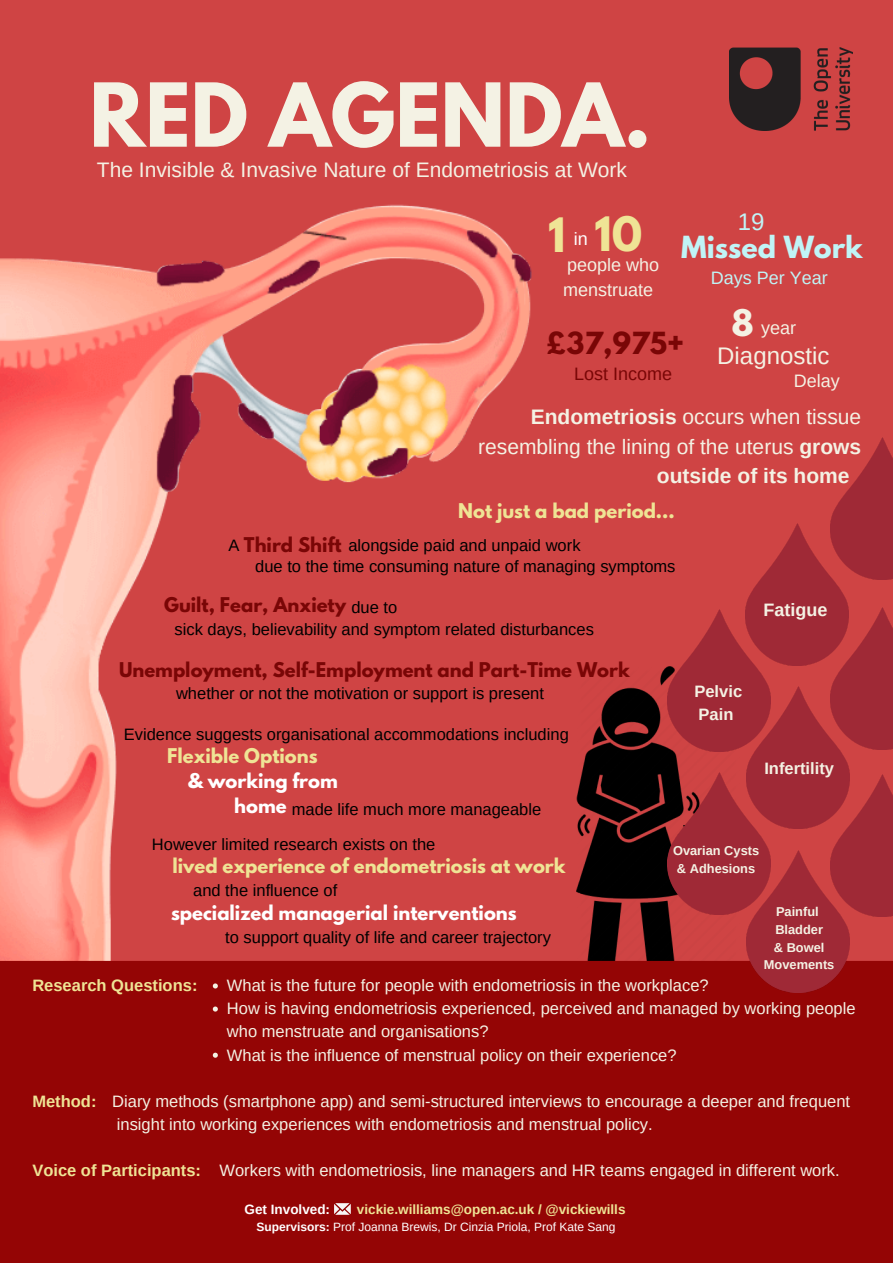
<style>
.page{position:relative;width:893px;height:1263px;background:#cf4444}
.page>*{position:absolute;margin:0;border:0;box-sizing:border-box;transform-origin:0 0}
.t1{font:700 78px "League Spartan";color:#f4f2e4}
.t2{font:700 42px "League Spartan";color:#efe495}
.t3{font:700 32.47px "League Spartan";color:#f4f2e4}
.t4{font:700 27px "League Spartan";color:#c0f4f6}
.t5{font:700 27px "League Spartan";color:#790606}
.t6{font:24px "Arimo";color:#f4f2e4}
.t7{font:24px "Arimo";color:#c0f4f6}
.t8{font:21px "Arimo";color:#f4f2e4}
.t9{font:700 21px "Arimo";color:#f4f2e4}
.t10{font:700 18px "League Spartan";color:#efe495}
.t11{font:700 18px "League Spartan";color:#790606}
.t12{font:700 18px/24.8px "League Spartan";color:#fff;text-align:center}
.t13{font:18px/24.8px "Arimo";color:#f4f2e4}
.t14{font:18px "Arimo";color:#c0f4f6}
.t15{font:18px "Arimo";color:#790606}
.t16{font:700 18px "Arimo";color:#f4f2e4}
.t17{font:18px "Arimo";color:#fff}
.t18{font:16.5px/23.1px "Arimo";color:#f4f2e4}
.t19{font:16.5px/21.7px "Arimo";color:#000}
.t20{font:700 16.5px "Arimo";color:#efe495}
.t21{font:700 16.5px/23.1px "Arimo";color:#f4f2e4}
.t22{font:700 13.5px "Arimo";color:#efe495}
.t23{font:700 13.5px "Arimo";color:#fff}
.t24{font:700 12.83px/17.6px "Arimo";color:#f4f2e4;text-align:center}
.t25{font:12px "Arimo";color:#fff}
.s1{font-weight:700}
.s2{font-family:"League Spartan";font-weight:700;font-size:18px;color:#790606}
.s3{font-weight:700;color:#efe495}
</style>
<div class="page">
<img style="left:0;top:204px;width:532px;height:757px">
<img style="left:576px;top:667px;width:153px;height:294px">
<div style="left:0;top:961px;width:893px;height:302px;background:#940505"></div>
<img style="left:745px;top:523px;width:103px;height:142px">
<img style="left:746px;top:687px;width:103px;height:142px">
<img style="left:668px;top:610px;width:103px;height:142px">
<img style="left:668px;top:772px;width:103px;height:142px">
<img style="left:746px;top:851px;width:103px;height:142px">
<img style="left:830px;top:774px;width:63px;height:142px">
<img style="left:830px;top:607px;width:63px;height:142px">
<img style="left:830px;top:437px;width:63px;height:142px">
<img style="left:729px;top:48px;width:123px;height:83px">
<img style="left:335px;top:1204px;width:15px;height:10px">
<svg style="left:213px;top:983px;width:5px;height:5px"></svg>
<svg style="left:213px;top:1006px;width:5px;height:5px"></svg>
<svg style="left:213px;top:1053px;width:5px;height:5px"></svg>
<h1 class="t1" style="left:89px;top:76px;width:563px">RED AGENDA.</h1>
<p class="t8" style="left:97px;top:158px;width:532px">The Invisible &amp; Invasive Nature of Endometriosis at Work</p>
<h2 class="t2" style="left:548px;top:214px;width:19px">1</h2>
<p class="t17" style="left:573px;top:229px;width:16px">in</p>
<h2 class="t2" style="left:594px;top:213px;width:49px">10</h2>
<p class="t13" style="left:563px;top:252px;width:98px">people who menstruate</p>
<h3 class="t7" style="left:738px;top:209px;width:28px">19</h3>
<h3 class="t4" style="left:681px;top:233px;width:183px">Missed Work</h3>
<p class="t14" style="left:711px;top:267px;width:119px">Days Per Year</p>
<h3 class="t5" style="left:546px;top:330px;width:139px">£37,975+</h3>
<p class="t15" style="left:574px;top:364px;width:100px">Lost Income</p>
<h3 class="t3" style="left:731px;top:307px;width:24px">8</h3>
<p class="t13" style="left:761px;top:316px;width:37px">year</p>
<h3 class="t6" style="left:717px;top:342px;width:114px">Diagnostic</h3>
<p class="t13" style="left:793px;top:368px;width:48px">Delay</p>
<p class="t8" style="left:531px;top:405px;width:332px"><span class="s1">Endometriosis</span> occurs when tissue</p>
<p class="t8" style="left:478px;top:434px;width:384px">resembling the lining of the uterus <span class="s1">grows</span></p>
<p class="t9" style="left:657px;top:464px;width:194px">outside of its home</p>
<p class="t10" style="left:458px;top:501px;width:218px">Not just a bad period...</p>
<p class="t19" style="left:255px;top:534px;width:422px;text-indent:-27px">A <span class="s2">Third Shift</span> alongside paid and unpaid work<br>due to the time consuming nature of managing symptoms</p>
<p class="t11" style="left:164px;top:596px;width:183px">Guilt, Fear, Anxiety</p>
<p class="t19" style="left:175px;top:618px;width:421px">sick days, believability and symptom related disturbances</p>
<p class="t19" style="left:351px;top:597px;width:47px">due to</p>
<p class="t11" style="left:119px;top:661px;width:512px">Unemployment, Self-Employment and Part-Time Work</p>
<p class="t19" style="left:176px;top:682px;width:369px">whether or not the motivation or support is present</p>
<p class="t21" style="left:694px;top:679px;width:49px">Pelvic<br>Pain</p>
<p class="t16" style="left:763px;top:599px;width:65px">Fatigue</p>
<p class="t19" style="left:124px;top:724px;width:446px">Evidence suggests organisational accommodations including</p>
<p class="t10" style="left:167px;top:747px;width:152px">Flexible Options</p>
<p class="t19" style="left:292px;top:798px;width:251px">made life much more manageable</p>
<p class="t12" style="left:188px;top:771px;width:152px">&amp; working from home</p>
<p class="t19" style="left:152px;top:834px;width:285px">However limited research exists on the</p>
<p class="t19" style="left:193px;top:880px;width:146px">and the influence of</p>
<p class="t19" style="left:225px;top:926px;width:327px">to support quality of life and career trajectory</p>
<p class="t10" style="left:172px;top:856px;width:394px">lived experience of endometriosis at work</p>
<p class="t12" style="left:171px;top:903px;width:347px">specialized managerial interventions</p>
<p class="t21" style="left:764px;top:757px;width:71px">Infertility</p>
<p class="t24" style="left:673px;top:842px;width:88px">Ovarian Cysts &amp; Adhesions</p>
<p class="t24" style="left:764px;top:903px;width:72px">Painful<br>Bladder<br>&amp; Bowel<br>Movements</p>
<p class="t20" style="left:32px;top:976px;width:167px">Research Questions:</p>
<p class="t18" style="left:227px;top:974px;width:630px">What is the future for people with endometriosis in the workplace?<br>How is having endometriosis experienced, perceived and managed by working people who menstruate and organisations?<br>What is the influence of menstrual policy on their experience?</p>
<p class="t18" style="left:112px;top:1089px;width:739px">Diary methods (smartphone app) and semi-structured interviews to encourage a deeper and frequent insight into working experiences with endometriosis and menstrual policy.</p>
<p class="t20" style="left:32px;top:1092px;width:66px">Method:</p>
<p class="t18" style="left:32px;top:1158px;width:809px"><span class="s3">Voice of Participants:</span> Workers with endometriosis, line managers and HR teams engaged in different work.</p>
<p class="t23" style="left:245px;top:1201px;width:87px">Get Involved:</p>
<p class="t22" style="left:357px;top:1201px;width:270px">vickie.williams@open.ac.uk / @vickiewills</p>
<p class="t25" style="left:256px;top:1220px;width:360px"><span class="s1">Supervisors:</span> Prof Joanna Brewis, Dr Cinzia Priola, Prof Kate Sang</p>
</div>
